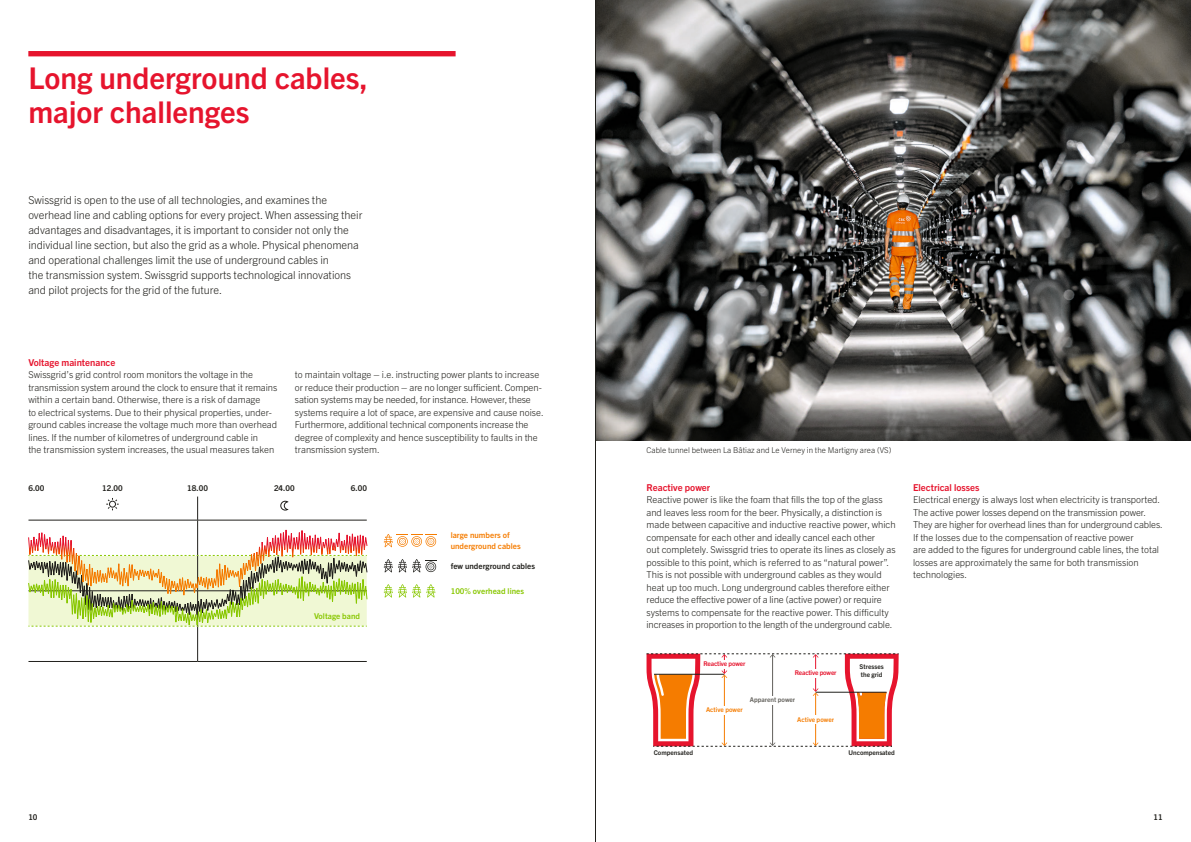
<style>
.page{position:relative;width:1191px;height:842px;background:#fff}
.page>*{position:absolute;margin:0;border:0;box-sizing:border-box;transform-origin:0 0}
.t1{font:700 30px/34px "Trade Gothic Next LT Pro";color:#e6142d}
.t2{font:300 11px/15px "Trade Gothic Next LT Pro";letter-spacing:-.005em;color:#21201c}
.t3{font:300 9.5px/12.5px "Trade Gothic Next LT Pro";color:#21201c}
.t4{font:700 9.5px "Trade Gothic Next LT Pro";color:#e6142d}
.t5{font:300 8px "Trade Gothic Next LT Pro";letter-spacing:.005em;color:#21201c}
.t6{font:700 8px "Trade Gothic Next LT Pro";letter-spacing:.005em;color:#21201c}
.t7{font:700 8px/11px "Trade Gothic Next LT Pro";letter-spacing:.005em;color:#f57c00}
.t8{font:700 8px "Trade Gothic Next LT Pro";letter-spacing:.005em;color:#88c700}
.t9{font:700 6.5px/7.8px "Trade Gothic Next LT Pro";color:#21201c}
.t10{font:700 6.5px "Trade Gothic Next LT Pro";letter-spacing:-.02em;color:#e6142d}
.t11{font:700 6.5px "Trade Gothic Next LT Pro";color:#f57c00}
.t12{font:700 6.5px "Trade Gothic Next LT Pro";color:#62605b}
</style>
<div class="page">
<img style="left:596px;top:0;width:595px;height:441px">
<div style="left:28px;top:51px;width:427px;height:5px;background:#e6142d"></div>
<svg style="left:384px;top:584px;width:51px;height:14px"></svg>
<svg style="left:384px;top:559px;width:52px;height:13px"></svg>
<svg style="left:384px;top:534px;width:52px;height:13px"></svg>
<hr style="left:28px;top:661px;width:170px;height:1px;background:#21201c">
<hr style="left:198px;top:661px;width:169px;height:1px;background:#21201c">
<hr style="left:197px;top:626px;width:1px;height:35px;background:#21201c">
<svg style="left:28px;top:496px;width:339px;height:135px"></svg>
<svg style="left:646px;top:653px;width:252px;height:94px"></svg>
<hr style="left:595px;top:0;width:1px;height:842px;background:#21201c">
<h1 class="t1" style="left:28px;top:59px;width:341px">Long underground cables, major challenges</h1>
<p class="t2" style="left:28px;top:192px;width:335px">Swissgrid is open to the use of all technologies, and examines the overhead line and cabling options for every project. When assessing their advantages and disadvantages, it is important to consider not only the individual line section, but also the grid as a whole. Physical phenomena and operational challenges limit the use of underground cables in<br>the transmission system. Swissgrid supports technological innovations and pilot projects for the grid of the future.</p>
<p class="t4" style="left:28px;top:356px;width:88px">Voltage maintenance</p>
<p class="t3" style="left:28px;top:368px;width:250px">Swissgrid’s grid control room monitors the voltage in the transmission system around the clock to ensure that it remains within a certain band. Otherwise, there is a risk of damage<br>to electrical systems. Due to their physical properties, under&shy;ground cables increase the voltage much more than overhead lines. If the number of kilometres of underground cable in<br>the transmission system increases, the usual measures taken</p>
<p class="t3" style="left:295px;top:368px;width:250px">to maintain voltage – i.e. instructing power plants to increase or reduce their production – are no longer sufficient. Compen&shy;sation systems may be needed, for instance. However, these systems require a lot of space, are expensive and cause noise.<br>Furthermore, additional technical components increase the degree of complexity and hence susceptibility to faults in the transmission system.</p>
<p class="t6" style="left:28px;top:482px;width:18px">6.00</p>
<p class="t6" style="left:102px;top:482px;width:22px">12.00</p>
<p class="t6" style="left:187px;top:482px;width:22px">18.00</p>
<p class="t6" style="left:274px;top:482px;width:22px">24.00</p>
<p class="t6" style="left:351px;top:482px;width:18px">6.00</p>
<p class="t8" style="left:314px;top:610px;width:47px">Voltage band</p>
<p class="t7" style="left:451px;top:529px;width:72px">large numbers of underground cables</p>
<p class="t6" style="left:451px;top:560px;width:86px">few underground cables</p>
<p class="t8" style="left:451px;top:585px;width:75px">100% overhead lines</p>
<p class="t5" style="left:646px;top:445px;width:246px">Cable tunnel between La Bâtiaz and Le Verney in the Martigny area (VS)</p>
<p class="t4" style="left:646px;top:481px;width:65px">Reactive power</p>
<p class="t3" style="left:646px;top:493px;width:251px">Reactive power is like the foam that fills the top of the glass and leaves less room for the beer. Physically, a distinction is made between capacitive and inductive reactive power, which compensate for each other and ideally cancel each other<br>out completely. Swissgrid tries to operate its lines as closely as possible to this point, which is referred to as “natural power”.<br>This is not possible with underground cables as they would heat up too much. Long underground cables therefore either reduce the effective power of a line (active power) or require systems to compensate for the reactive power. This difficulty increases in proportion to the length of the underground cable.</p>
<p class="t10" style="left:703px;top:659px;width:43px">Reactive power</p>
<p class="t10" style="left:794px;top:668px;width:43px">Reactive power</p>
<p class="t12" style="left:750px;top:695px;width:47px">Apparent power</p>
<p class="t11" style="left:706px;top:705px;width:38px">Active power</p>
<p class="t11" style="left:797px;top:715px;width:38px">Active power</p>
<p class="t9" style="left:859px;top:662px;width:26px">Stresses the grid</p>
<p class="t9" style="left:653px;top:749px;width:41px">Compensated</p>
<p class="t9" style="left:848px;top:749px;width:48px">Uncompensated</p>
<p class="t4" style="left:913px;top:481px;width:68px">Electrical losses</p>
<p class="t3" style="left:913px;top:493px;width:251px">Electrical energy is always lost when electricity is transported.<br>The active power losses depend on the transmission power.<br>They are higher for overhead lines than for underground cables.<br>If the losses due to the compensation of reactive power<br>are added to the figures for underground cable lines, the total losses are approximately the same for both transmission technologies.</p>
<p class="t6" style="left:28px;top:811px;width:11px">10</p>
<p class="t6" style="left:1153px;top:811px;width:11px">11</p>
</div>
